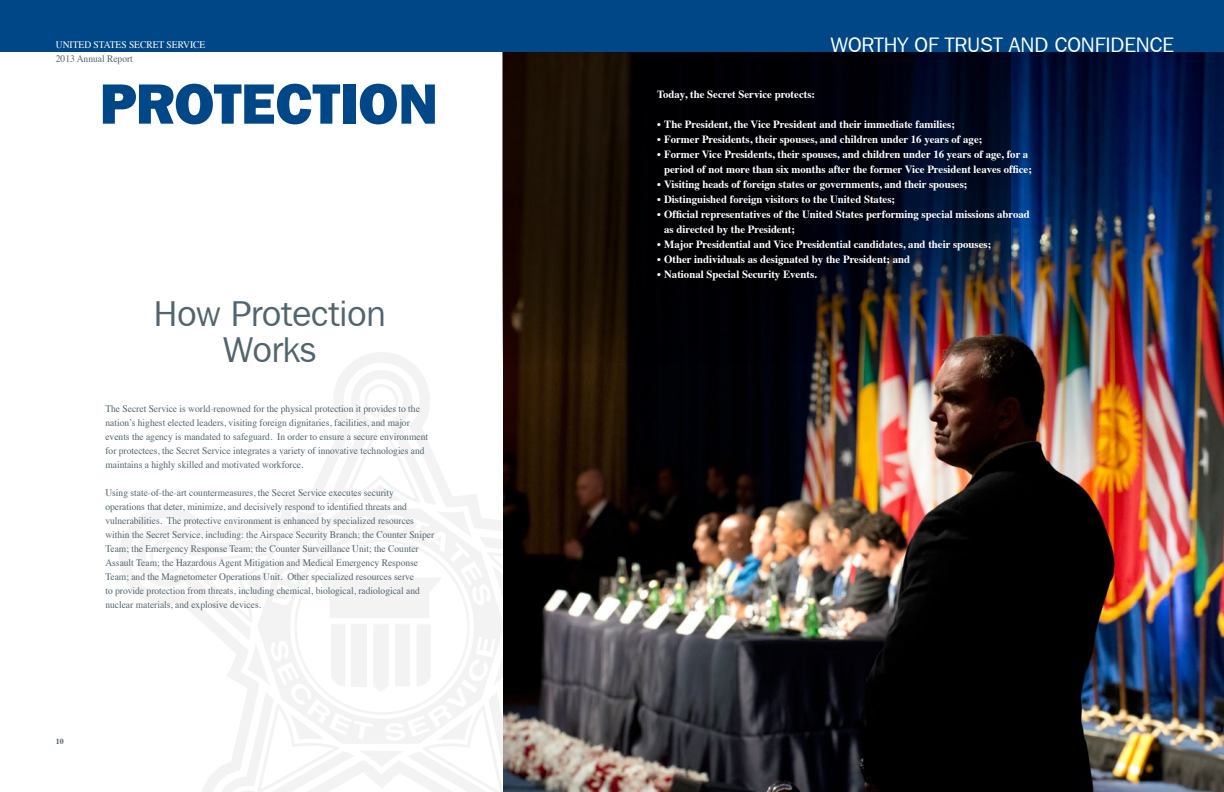
<style>
.page{position:relative;width:1224px;height:792px;background:#fff}
.page>*{position:absolute;margin:0;border:0;box-sizing:border-box;transform-origin:0 0}
.t1{font:800 56.5px "Franklin Gothic IT Cby BT";letter-spacing:-.015em;color:#004787}
.t2{font:36px/36px "Franklin Gothic IT Cby BT";color:#52646d;text-align:center}
.t3{font:21px "Franklin Gothic IT Cby BT";color:#fff}
.t4{font:700 11px/15px "Times";color:#fff}
.t5{font:10px/14px "Times";color:#52646d;scale:.95 1}
.t6{font:10px "Times";color:#fff;scale:.95 1}
.t7{font:700 8px "Times";color:#52646d}
</style>
<div class="page">
<svg style="left:119px;top:352px;width:384px;height:242px"></svg>
<svg style="left:326px;top:370px;width:111px;height:135px"></svg>
<svg style="left:137px;top:511px;width:366px;height:281px"></svg>
<img style="left:503px;top:52px;width:721px;height:740px">
<svg style="left:503px;top:52px;width:508px;height:311px;background:#0e0b0f"></svg>
<div style="left:0;top:0;width:614px;height:52px;background:#004787"></div>
<div style="left:603px;top:0;width:621px;height:52px;background:#004787"></div>
<p class="t6" style="left:56px;top:35px;width:159px">UNITED STATES SECRET SERVICE</p>
<p class="t5" style="left:56px;top:51px;width:83px">2013 Annual Report</p>
<h3 class="t3" style="left:831px;top:32px;width:344px">WORTHY OF TRUST AND CONFIDENCE</h3>
<h1 class="t1" style="left:100px;top:68px;width:340px">PROTECTION</h1>
<p class="t4" style="left:657px;top:86px;width:160px">Today, the Secret Service protects:</p>
<p class="t4" style="left:657px;top:116px;width:299px">• The President, the Vice President and their immediate families;</p>
<p class="t4" style="left:657px;top:131px;width:327px">• Former Presidents, their spouses, and children under 16 years of age;</p>
<p class="t4" style="left:664px;top:146px;width:369px;text-indent:-7px">• Former Vice Presidents, their spouses, and children under 16 years of age, for a period of not more than six months after the former Vice President leaves office;</p>
<p class="t4" style="left:657px;top:176px;width:312px">• Visiting heads of foreign states or governments, and their spouses;</p>
<p class="t4" style="left:657px;top:191px;width:240px">• Distinguished foreign visitors to the United States;</p>
<p class="t4" style="left:664px;top:206px;width:367px;text-indent:-7px">• Official representatives of the United States performing special missions abroad as directed by the President;</p>
<p class="t4" style="left:657px;top:236px;width:336px">• Major Presidential and Vice Presidential candidates, and their spouses;</p>
<p class="t4" style="left:657px;top:251px;width:255px">• Other individuals as designated by the President; and</p>
<p class="t4" style="left:657px;top:266px;width:161px">• National Special Security Events.</p>
<h2 class="t2" style="left:154px;top:295px;width:233px">How Protection<br>Works</h2>
<p class="t5" style="left:105px;top:400px;width:341px">The Secret Service is world-renowned for the physical protection it provides to the nation’s highest elected leaders, visiting foreign dignitaries, facilities, and major events the agency is mandated to safeguard. In order to ensure a secure environment for protectees, the Secret Service integrates a variety of innovative technologies and maintains a highly skilled and motivated workforce.</p>
<p class="t5" style="left:105px;top:484px;width:348px">Using state-of-the-art countermeasures, the Secret Service executes security operations that deter, minimize, and decisively respond to identified threats and vulnerabilities. The protective environment is enhanced by specialized resources within the Secret Service, including: the Airspace Security Branch; the Counter Sniper Team; the Emergency Response Team; the Counter Surveillance Unit; the Counter Assault Team; the Hazardous Agent Mitigation and Medical Emergency Response Team; and the Magnetometer Operations Unit. Other specialized resources serve<br>to provide protection from threats, including chemical, biological, radiological and nuclear materials, and explosive devices.</p>
<p class="t7" style="left:56px;top:733px;width:9px">10</p>
</div>
